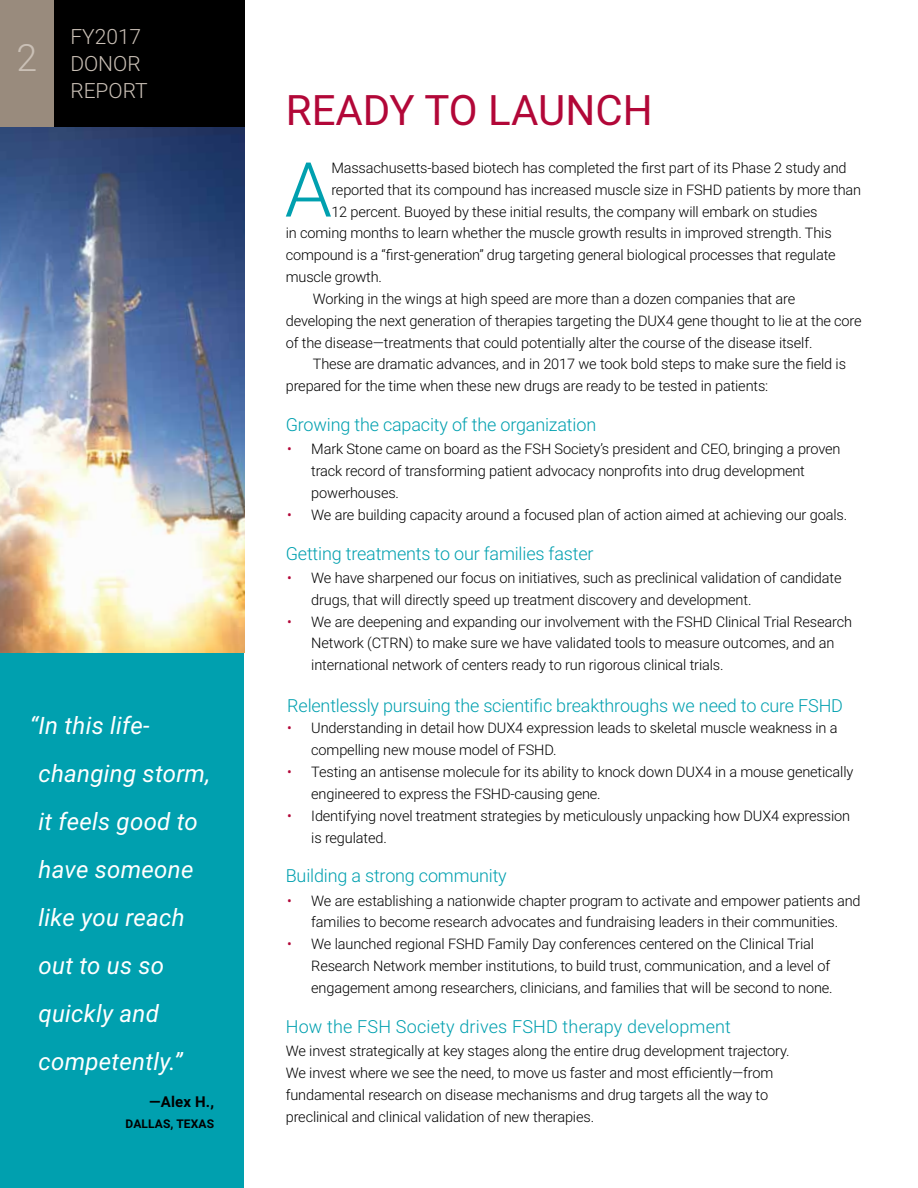
<style>
.page{position:relative;width:918px;height:1188px;background:#fff}
.page>*{position:absolute;margin:0;border:0;box-sizing:border-box;transform-origin:0 0}
.t1{font:300 75.9px "Roboto";color:#00a0af}
.t2{font:42px "Roboto";color:#b20738}
.t3{font:300 37.5px "Roboto";color:#cac0b6}
.t4{font:italic 24px/48px "Roboto";letter-spacing:.01em;color:#fff}
.t5{font:300 21px/27px "Roboto";color:#cac0b6;text-align:justify}
.t6{font:300 18px "Roboto";letter-spacing:-.01em;color:#00a0af}
.t7{font:300 18px "Roboto";letter-spacing:.01em;color:#00a0af}
.t8{font:700 15px "Roboto";color:#000}
.t9{font:300 14.55px/21.8px "Roboto";letter-spacing:-.01em;color:#000}
.t10{font:700 12px "Roboto";letter-spacing:.01em;color:#000}
.s1{color:#b20738}
</style>
<div class="page">
<div style="left:0;top:626px;width:244px;height:562px;background:#00a0af"></div>
<div style="left:54px;top:0;width:190px;height:127px;background:#000"></div>
<div style="left:0;top:0;width:54px;height:127px;background:#998b7d"></div>
<img style="left:0;top:127px;width:244px;height:525px">
<h3 class="t3" style="left:17px;top:31px;width:22px">2</h3>
<h3 class="t5" style="left:70px;top:23px;width:72px">FY2017 donor Repo</h3>
<h3 class="t5" style="left:123px;top:77px;width:21px">rt</h3>
<h3 class="t4" style="left:39px;top:700px;width:173px;text-indent:-9px">“ In this life&shy;changing storm, it feels good to have someone like you reach out to us so quickly and competently.”</h3>
<p class="t8" style="left:149px;top:1091px;width:66px">—ALEX H.,</p>
<p class="t10" style="left:126px;top:1115px;width:82px">DALLAS, TEXAS</p>
<h2 class="t2" style="left:286px;top:81px;width:361px">READY TO LAUNCH</h2>
<h1 class="t1" style="left:285px;top:136px;width:49px">A</h1>
<p class="t9" style="left:331px;top:156px;width:517px">Massachusetts-based biotech has completed the first part of its Phase 2 study and</p>
<p class="t9" style="left:331px;top:178px;width:531px">reported that its compound has increased muscle size in FSHD patients by more than</p>
<p class="t9" style="left:331px;top:200px;width:488px">12 percent. Buoyed by these initial results, the company will embark on studies</p>
<p class="t9" style="left:286px;top:222px;width:547px">in coming months to learn whether the muscle growth results in improved strength. This</p>
<p class="t9" style="left:286px;top:244px;width:551px">compound is a “first-generation” drug targeting general biological processes that regulate</p>
<p class="t9" style="left:286px;top:265px;width:98px">muscle growth.</p>
<p class="t9" style="left:313px;top:287px;width:484px">Working in the wings at high speed are more than a dozen companies that are</p>
<p class="t9" style="left:286px;top:309px;width:577px">developing the next generation of therapies targeting the DUX4 gene thought to lie at the core</p>
<p class="t9" style="left:286px;top:331px;width:528px">of the disease—treatments that could potentially alter the course of the disease itself.</p>
<p class="t9" style="left:313px;top:353px;width:535px">These are dramatic advances, and in 2017 we took bold steps to make sure the field is</p>
<p class="t9" style="left:286px;top:375px;width:484px">prepared for the time when these new drugs are ready to be tested in patients:</p>
<p class="t6" style="left:286px;top:412px;width:312px">Growing the capacity of the organization</p>
<p class="t9" style="left:311px;top:438px;width:531px;text-indent:-24px"><span class="s1">•</span> Mark Stone came on board as the FSH Society’s president and CEO, bringing a proven track record of transforming patient advocacy nonprofits into drug development powerhouses.</p>
<p class="t9" style="left:287px;top:503px;width:561px"><span class="s1">•</span> We are building capacity around a focused plan of action aimed at achieving our goals.</p>
<p class="t6" style="left:286px;top:541px;width:309px">Getting treatments to our families faster</p>
<p class="t9" style="left:311px;top:566px;width:532px;text-indent:-24px"><span class="s1">•</span> We have sharpened our focus on initiatives, such as preclinical validation of candidate drugs, that will directly speed up treatment discovery and development.</p>
<p class="t9" style="left:311px;top:610px;width:542px;text-indent:-24px"><span class="s1">•</span> We are deepening and expanding our involvement with the FSHD Clinical Trial Research<br>N etwork (CTRN) to make sure we have validated tools to measure outcomes, and an international network of centers ready to run rigorous clinical trials.</p>
<p class="t6" style="left:287px;top:693px;width:557px">Relentlessly pursuing the scientific breakthroughs we need to cure FSHD</p>
<p class="t9" style="left:311px;top:717px;width:528px;text-indent:-24px"><span class="s1">•</span> Understanding in detail how DUX4 expression leads to skeletal muscle weakness in a compelling new mouse model of FSHD.</p>
<p class="t9" style="left:311px;top:760px;width:544px;text-indent:-24px"><span class="s1">•</span> Testing an antisense molecule for its ability to knock down DUX4 in a mouse genetically engineered to express the FSHD-causing gene.</p>
<p class="t9" style="left:311px;top:804px;width:540px;text-indent:-24px"><span class="s1">•</span> Identifying novel treatment strategies by meticulously unpacking how DUX4 expression is regulated.</p>
<p class="t6" style="left:286px;top:863px;width:223px">Building a strong community</p>
<p class="t9" style="left:287px;top:889px;width:575px;text-align:center"><span class="s1">•</span> We are establishing a nationwide chapter program to activate and empower patients and families to become research advocates and fundraising leaders in their communities.</p>
<p class="t9" style="left:311px;top:933px;width:523px;text-indent:-24px"><span class="s1">•</span> We launched regional FSHD Family Day conferences centered on the Clinical Trial<br>Research Network member institutions, to build trust, communication, and a level of engagement among researchers, clinicians, and families that will be second to none.</p>
<p class="t7" style="left:286px;top:1014px;width:447px">How the FSH Society drives FSHD therapy development</p>
<p class="t9" style="left:286px;top:1040px;width:505px">We invest strategically at key stages along the entire drug development trajectory.<br>We invest where we see the need, to move us faster and most efficiently—from fundamental research on disease mechanisms and drug targets all the way to preclinical and clinical validation of new therapies.</p>
</div>
